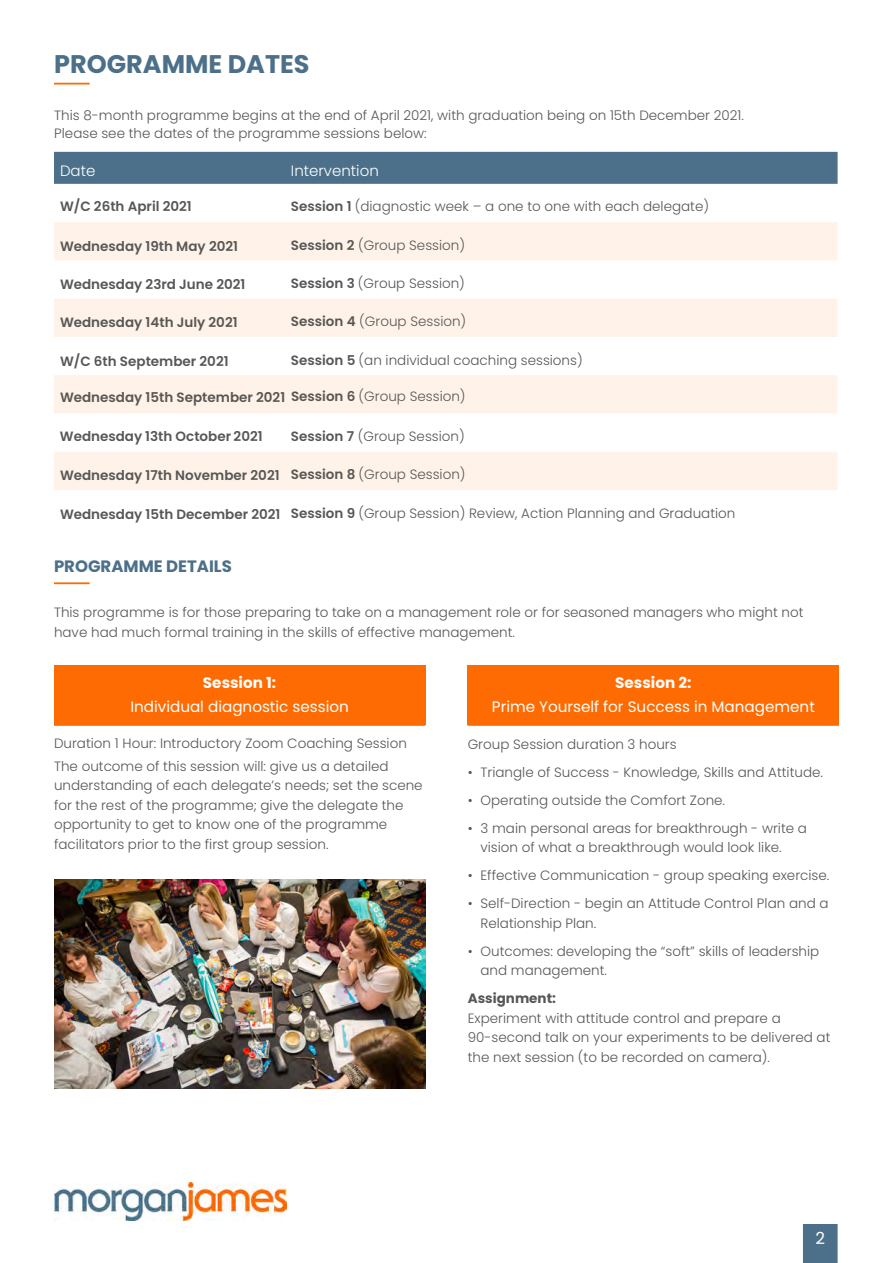
<style>
.page{position:relative;width:893px;height:1263px;background:#fff}
.page>*{position:absolute;margin:0;border:0;box-sizing:border-box;transform-origin:0 0}
.t1{font:700 25.5px "Poppins";color:#4c708a}
.t2{font:16.65px "Poppins";color:#fff}
.t3{font:700 16.5px "Poppins";color:#4c708a}
.t4{font:15.15px "Poppins";color:#fff}
.t5{font:700 15.15px "Poppins";color:#fff}
.t6{font:300 15px "Poppins";color:#fff}
.t7{font:300 13.5px/19.5px "Poppins";color:#575756}
.t8{font:600 13.5px "Poppins";color:#575756}
.t9{font:700 13.5px "Poppins";color:#575756}
.s1{font-weight:600}
.s2{font-weight:300}
</style>
<div class="page">
<svg style="left:803px;top:1224px;width:35px;height:39px"></svg>
<hr style="left:54px;top:83px;width:36px;height:2px;background:#fe6b03">
<div style="left:54px;top:152px;width:784px;height:32px;background:#4c708a"></div>
<svg style="left:54px;top:222px;width:784px;height:268px;fill:#fff2e8"></svg>
<img style="left:54px;top:1182px;width:233px;height:38px">
<hr style="left:54px;top:725px;width:371px;height:1px;background:#fe6b03">
<div style="left:54px;top:665px;width:371px;height:60px;background:#fe6b03"></div>
<hr style="left:468px;top:725px;width:371px;height:1px;background:#fe6b03">
<div style="left:468px;top:665px;width:371px;height:60px;background:#fe6b03"></div>
<hr style="left:54px;top:582px;width:36px;height:2px;background:#fe6b03">
<img style="left:54px;top:880px;width:372px;height:209px">
<h1 class="t1" style="left:54px;top:49px;width:257px">PROGRAMME DATES</h1>
<p class="t7" style="left:54px;top:106px;width:691px;line-height:18px">This 8-month programme begins at the end of April 2021, with graduation being on 15th December 2021.<br>Please see the dates of the programme sessions below:</p>
<p class="t6" style="left:60px;top:162px;width:37px">Date</p>
<p class="t6" style="left:291px;top:162px;width:89px">Intervention</p>
<p class="t8" style="left:60px;top:199px;width:133px">W/C 26th April 2021</p>
<p class="t7" style="left:291px;top:197px;width:420px"><span class="s1">Session 1</span> (diagnostic week – a one to one with each delegate)</p>
<p class="t8" style="left:60px;top:238px;width:180px">Wednesday 19th May 2021</p>
<p class="t7" style="left:291px;top:235px;width:176px"><span class="s1">Session 2</span> (Group Session)</p>
<p class="t8" style="left:60px;top:276px;width:187px">Wednesday 23rd June 2021</p>
<p class="t7" style="left:291px;top:274px;width:176px"><span class="s1">Session 3</span> (Group Session)</p>
<p class="t8" style="left:60px;top:315px;width:179px">Wednesday 14th July 2021</p>
<p class="t7" style="left:291px;top:312px;width:177px"><span class="s1">Session 4</span> (Group Session)</p>
<p class="t8" style="left:60px;top:353px;width:170px">W/C 6th September 2021</p>
<p class="t7" style="left:291px;top:350px;width:293px"><span class="s1">Session 5</span> (an individual coaching sessions)</p>
<p class="t8" style="left:60px;top:390px;width:407px">Wednesday 15th September 2021 Session 6 <span class="s2">(Group Session)</span></p>
<p class="t8" style="left:60px;top:429px;width:204px">Wednesday 13th October 2021</p>
<p class="t7" style="left:291px;top:427px;width:175px"><span class="s1">Session 7</span> (Group Session)</p>
<p class="t8" style="left:60px;top:468px;width:407px">Wednesday 17th November 2021 Session 8 <span class="s2">(Group Session)</span></p>
<p class="t7" style="left:60px;top:503px;width:677px"><span class="s1">Wednesday 15th December 2021 Session 9</span> (Group Session) Review, Action Planning and Graduation</p>
<p class="t3" style="left:54px;top:557px;width:179px">PROGRAMME DETAILS</p>
<p class="t7" style="left:54px;top:603px;width:751px">This programme is for those preparing to take on a management role or for seasoned managers who might not have had much formal training in the skills of effective management.</p>
<p class="t5" style="left:203px;top:674px;width:75px">Session 1:</p>
<p class="t4" style="left:130px;top:698px;width:220px">Individual diagnostic session</p>
<p class="t7" style="left:54px;top:732px;width:354px;line-height:22.6px">Duration 1 Hour: Introductory Zoom Coaching Session<br>The outcome of this session will: give us a detailed</p>
<p class="t7" style="left:54px;top:776px;width:370px">understanding of each delegate’s needs; set the scene for the rest of the programme; give the delegate the opportunity to get to know one of the programme facilitators prior to the first group session.</p>
<p class="t5" style="left:615px;top:674px;width:78px">Session 2:</p>
<p class="t4" style="left:492px;top:698px;width:324px">Prime Yourself for Success in Management</p>
<p class="t7" style="left:468px;top:734px;width:210px">Group Session duration 3 hours</p>
<p class="t7" style="left:468px;top:762px;width:357px">• Triangle of Success - Knowledge, Skills and Attitude.</p>
<p class="t7" style="left:468px;top:790px;width:259px">• Operating outside the Comfort Zone.</p>
<p class="t7" style="left:480px;top:818px;width:328px;text-indent:-13px">• 3 main personal areas for breakthrough - write a vision of what a breakthrough would look like.</p>
<p class="t7" style="left:468px;top:866px;width:363px">• Effective Communication - group speaking exercise.</p>
<p class="t7" style="left:480px;top:894px;width:350px;text-indent:-13px">• Self-Direction - begin an Attitude Control Plan and a<br>Relationship Plan.</p>
<p class="t7" style="left:480px;top:941px;width:340px;text-indent:-13px">• Outcomes: developing the “soft” skills of leadership and management.</p>
<p class="t9" style="left:468px;top:991px;width:90px">Assignment:</p>
<p class="t7" style="left:468px;top:1008px;width:364px">Experiment with attitude control and prepare a<br>90-second talk on your experiments to be delivered at the next session (to be recorded on camera).</p>
<p class="t2" style="left:815px;top:1229px;width:11px">2</p>
</div>
